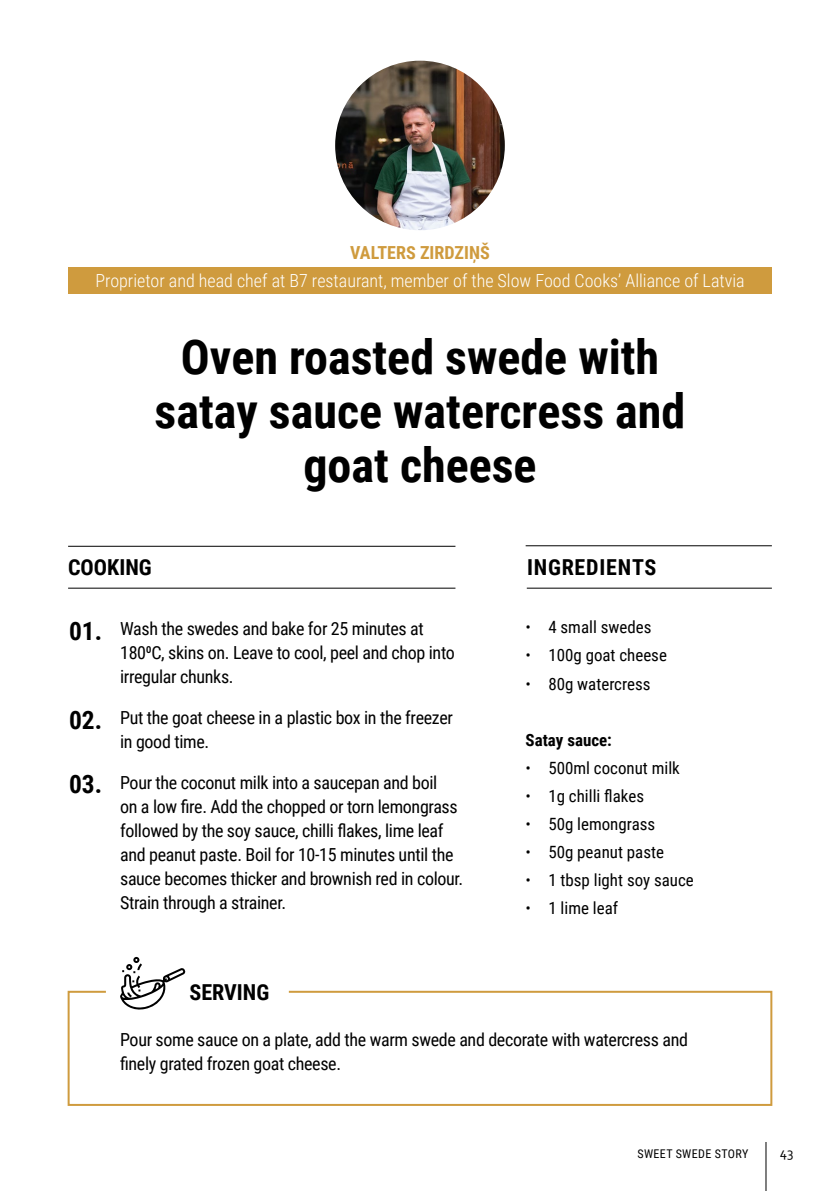
<style>
.page{position:relative;width:840px;height:1191px;background:#fff}
.page>*{position:absolute;margin:0;border:0;box-sizing:border-box;transform-origin:0 0}
.t1{font:700 48px/54px "Roboto Condensed";color:#000;text-align:center}
.t2{font:700 25.4px "Roboto Condensed";color:#000}
.t3{font:700 22px "Roboto Condensed";color:#000}
.t4{font:700 22px "Roboto Condensed";letter-spacing:.035em;color:#000}
.t5{font:18px/24px "Roboto Condensed";letter-spacing:-.02em;color:#000}
.t6{font:300 18px "Roboto Condensed";color:#fff}
.t7{font:700 18px "Roboto Condensed";color:#cf9b3e}
.t8{font:17px "Roboto Condensed";color:#000}
.t9{font:700 17px "Roboto Condensed";color:#000}
.t10{font:14px "Corbel";color:#000}
.t11{font:12px "Roboto Condensed";letter-spacing:.035em;color:#000}
.s1{font-weight:300}
</style>
<div class="page">
<hr style="left:765px;top:1142px;width:1px;height:49px;background:#000101">
<img style="left:335px;top:61px;width:169px;height:169px;border-radius:85px">
<hr style="left:68px;top:588px;width:387px;height:1px;background:#000">
<hr style="left:68px;top:546px;width:387px;height:1px;background:#000">
<hr style="left:526px;top:588px;width:245px;height:1px;background:#000">
<hr style="left:525px;top:545px;width:246px;height:1px;background:#000">
<svg style="left:121px;top:957px;width:64px;height:32px"></svg>
<svg style="left:67px;top:989px;width:706px;height:117px"></svg>
<div style="left:68px;top:267px;width:703px;height:27px;background:#cf9b3e"></div>
<p class="t7" style="left:350px;top:240px;width:141px">VALTERS ZIRDZIŅŠ</p>
<p class="t6" style="left:95px;top:268px;width:650px">Proprietor and head chef at B7 restaurant, member of the Slow Food Cooks’ Alliance of Latvia</p>
<h1 class="t1" style="left:154px;top:328px;width:532px">Oven roasted swede with satay sauce watercress and goat cheese</h1>
<p class="t3" style="left:68px;top:551px;width:85px">COOKING</p>
<p class="t4" style="left:526px;top:551px;width:131px">INGREDIENTS</p>
<h2 class="t2" style="left:69px;top:613px;width:35px">01.</h2>
<h2 class="t2" style="left:69px;top:702px;width:35px">02.</h2>
<h2 class="t2" style="left:69px;top:766px;width:35px">03.</h2>
<p class="t5" style="left:120px;top:615px;width:336px">Wash the swedes and bake for 25 minutes at<br>180⁰C, skins on. Leave to cool, peel and chop into irregular chunks.</p>
<p class="t5" style="left:120px;top:704px;width:334px">Put the goat cheese in a plastic box in the freezer in good time.</p>
<p class="t5" style="left:120px;top:769px;width:344px">Pour the coconut milk into a saucepan and boil<br>on a low fire. Add the chopped or torn lemongrass followed by the soy sauce, chilli flakes, lime leaf and peanut paste. Boil for 10-15 minutes until the sauce becomes thicker and brownish red in colour.<br>Strain through a strainer.</p>
<p class="t8" style="left:525px;top:615px;width:127px"><span class="s1">•</span> 4 small swedes</p>
<p class="t8" style="left:525px;top:643px;width:143px"><span class="s1">•</span> 100g goat cheese</p>
<p class="t8" style="left:525px;top:671px;width:126px"><span class="s1">•</span> 80g watercress</p>
<p class="t9" style="left:525px;top:727px;width:88px">Satay sauce:</p>
<p class="t8" style="left:525px;top:755px;width:156px"><span class="s1">•</span> 500ml coconut milk</p>
<p class="t8" style="left:525px;top:783px;width:120px"><span class="s1">•</span> 1g chilli flakes</p>
<p class="t8" style="left:525px;top:811px;width:131px"><span class="s1">•</span> 50g lemongrass</p>
<p class="t8" style="left:525px;top:839px;width:140px"><span class="s1">•</span> 50g peanut paste</p>
<p class="t8" style="left:525px;top:867px;width:170px"><span class="s1">•</span> 1 tbsp light soy sauce</p>
<p class="t8" style="left:525px;top:895px;width:94px"><span class="s1">•</span> 1 lime leaf</p>
<p class="t3" style="left:189px;top:976px;width:81px">SERVING</p>
<p class="t5" style="left:120px;top:1026px;width:569px">Pour some sauce on a plate, add the warm swede and decorate with watercress and finely grated frozen goat cheese.</p>
<p class="t11" style="left:637px;top:1145px;width:112px">SWEET SWEDE STORY</p>
<p class="t10" style="left:779px;top:1144px;width:15px">43</p>
</div>
